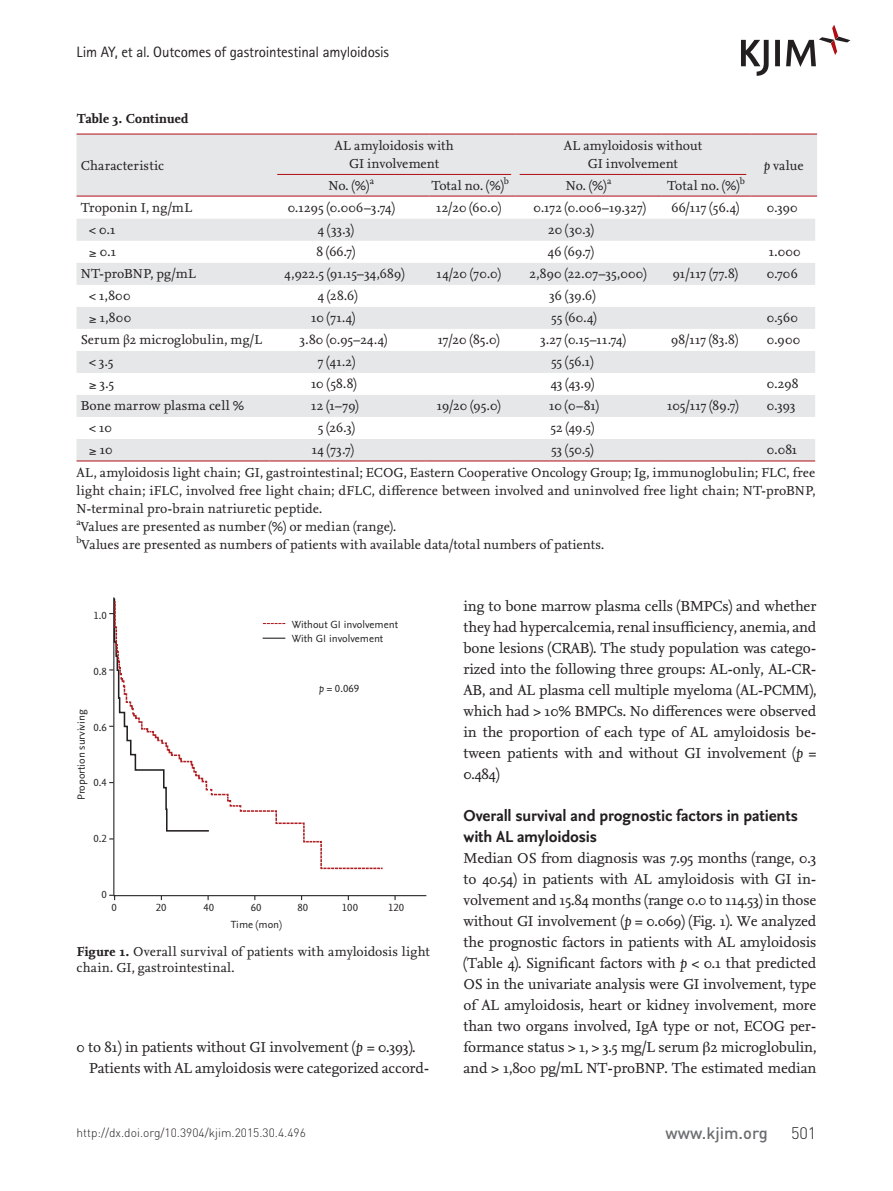
<style>
.page{position:relative;width:893px;height:1191px;background:#fff}
.page>*{position:absolute;margin:0;border:0;box-sizing:border-box;transform-origin:0 0}
.t1{font:700 16.5px/21px "Nexus Sans";letter-spacing:-.01em;color:#231f20}
.t2{font:500 16.5px "DIN Pro";color:#6c6d70}
.t3{font:300 16.5px "DIN Pro";color:#231f20}
.t4{font:15px/21px "Nexus Serif";letter-spacing:-.01em;color:#231f20;text-align:justify}
.t5{font:15px "Rotis Sans Serif Std";letter-spacing:-.01em;color:#231f20}
.t6{font:13.5px/18px "Nexus Serif";letter-spacing:.01em;color:#231f20}
.t7{font:700 13.5px "Nexus Serif";letter-spacing:-.005em;color:#231f20}
.t8{font:300 12px "DIN Pro";color:#231f20}
.t9{font:10.8px/14px "Nexus Sans TF";color:#231f20}
.s1{font-style:italic}
.s2{font-family:"Minion Pro"}
.s3{font-weight:700}
</style>
<div class="page">
<svg style="left:741px;top:25px;width:109px;height:51px"></svg>
<div style="left:77px;top:135px;width:740px;height:61px;background:#e6e7e9"></div>
<hr style="left:77px;top:134px;width:196px;height:1px;background:#b00d15">
<hr style="left:77px;top:196px;width:196px;height:1px;background:#b00d15">
<hr style="left:273px;top:134px;width:156px;height:1px;background:#b00d15">
<hr style="left:429px;top:134px;width:86px;height:1px;background:#b00d15">
<hr style="left:515px;top:134px;width:147px;height:1px;background:#b00d15">
<hr style="left:662px;top:134px;width:88px;height:1px;background:#b00d15">
<hr style="left:750px;top:134px;width:67px;height:1px;background:#b00d15">
<hr style="left:750px;top:196px;width:67px;height:1px;background:#b00d15">
<hr style="left:273px;top:196px;width:156px;height:1px;background:#b00d15">
<hr style="left:429px;top:196px;width:86px;height:1px;background:#b00d15">
<hr style="left:515px;top:196px;width:147px;height:1px;background:#b00d15">
<hr style="left:662px;top:196px;width:88px;height:1px;background:#b00d15">
<hr style="left:277px;top:174px;width:234px;height:1px;background:#b00d15">
<hr style="left:520px;top:174px;width:226px;height:1px;background:#b00d15">
<svg style="left:77px;top:219px;width:738px;height:241px;fill:#e6e7e9"></svg>
<hr style="left:77px;top:460px;width:192px;height:1px;background:#b00d15">
<hr style="left:269px;top:460px;width:157px;height:1px;background:#b00d15">
<hr style="left:426px;top:460px;width:89px;height:1px;background:#b00d15">
<hr style="left:515px;top:460px;width:146px;height:1px;background:#b00d15">
<hr style="left:661px;top:460px;width:89px;height:1px;background:#b00d15">
<hr style="left:750px;top:460px;width:65px;height:1px;background:#b00d15">
<svg style="left:109px;top:894px;width:6px;height:6px"></svg>
<svg style="left:109px;top:597px;width:274px;height:273px"></svg>
<hr style="left:263px;top:637px;width:22px;height:2px;background:#231f20">
<p class="t5" style="left:77px;top:43px;width:314px">Lim AY, et al. Outcomes of gastrointestinal amyloidosis</p>
<p class="t7" style="left:77px;top:110px;width:113px">Table 3. Continued</p>
<p class="t6" style="left:81px;top:156px;width:85px">Characteristic</p>
<p class="t6" style="left:334px;top:136px;width:121px;text-align:center">AL amyloidosis with<br>GI involvement</p>
<p class="t6" style="left:564px;top:136px;width:140px;text-align:center">AL amyloidosis without<br>GI involvement</p>
<p class="t6" style="left:328px;top:176px;width:47px">No. (%)<sup>a</sup></p>
<p class="t6" style="left:431px;top:176px;width:79px">Total no. (%)<sup>b</sup></p>
<p class="t6" style="left:566px;top:176px;width:47px">No. (%)<sup>a</sup></p>
<p class="t6" style="left:667px;top:176px;width:79px">Total no. (%)<sup>b</sup></p>
<p class="t6" style="left:764px;top:156px;width:41px"><span class="s1">p</span> value</p>
<p class="t6" style="left:81px;top:199px;width:113px">Troponin I, ng/mL</p>
<p class="t6" style="left:288px;top:199px;width:109px">0.1295 (0.006–3.74)</p>
<p class="t6" style="left:436px;top:199px;width:67px">12/20 (60.0)</p>
<p class="t6" style="left:533px;top:199px;width:114px">0.172 (0.006–19.327)</p>
<p class="t6" style="left:671px;top:199px;width:69px">66/117 (56.4)</p>
<p class="t6" style="left:767px;top:199px;width:32px">0.390</p>
<p class="t6" style="left:89px;top:221px;width:28px">&lt; 0.1</p>
<p class="t6" style="left:318px;top:221px;width:38px">4 (33.3)</p>
<p class="t6" style="left:548px;top:221px;width:47px">20 (30.3)</p>
<p class="t6" style="left:89px;top:243px;width:28px">≥ 0.1</p>
<p class="t6" style="left:316px;top:243px;width:40px">8 (66.7)</p>
<p class="t6" style="left:548px;top:243px;width:48px">46 (69.7)</p>
<p class="t6" style="left:769px;top:243px;width:33px">1.000</p>
<p class="t6" style="left:81px;top:265px;width:117px">NT-proBNP, pg/mL</p>
<p class="t6" style="left:285px;top:265px;width:121px">4,922.5 (91.15–34,689)</p>
<p class="t6" style="left:437px;top:265px;width:66px">14/20 (70.0)</p>
<p class="t6" style="left:529px;top:265px;width:118px">2,890 (22.07–35,000)</p>
<p class="t6" style="left:673px;top:265px;width:67px">91/117 (77.8)</p>
<p class="t6" style="left:767px;top:265px;width:32px">0.706</p>
<p class="t6" style="left:89px;top:287px;width:43px">&lt; 1,800</p>
<p class="t6" style="left:318px;top:287px;width:41px">4 (28.6)</p>
<p class="t6" style="left:549px;top:287px;width:47px">36 (39.6)</p>
<p class="t6" style="left:89px;top:309px;width:43px">≥ 1,800</p>
<p class="t6" style="left:311px;top:309px;width:46px">10 (71.4)</p>
<p class="t6" style="left:552px;top:309px;width:47px">55 (60.4)</p>
<p class="t6" style="left:767px;top:309px;width:32px">0.560</p>
<p class="t6" style="left:81px;top:331px;width:183px">Serum <span class="s2">β</span>2 microglobulin, mg/L</p>
<p class="t6" style="left:300px;top:331px;width:89px">3.80 (0.95–24.4)</p>
<p class="t6" style="left:438px;top:331px;width:63px">17/20 (85.0)</p>
<p class="t6" style="left:540px;top:331px;width:87px">3.27 (0.15–11.74)</p>
<p class="t6" style="left:671px;top:331px;width:68px">98/117 (83.8)</p>
<p class="t6" style="left:767px;top:331px;width:35px">0.900</p>
<p class="t6" style="left:89px;top:353px;width:26px">&lt; 3.5</p>
<p class="t6" style="left:318px;top:353px;width:39px">7 (41.2)</p>
<p class="t6" style="left:551px;top:353px;width:44px">55 (56.1)</p>
<p class="t6" style="left:89px;top:375px;width:26px">≥ 3.5</p>
<p class="t6" style="left:311px;top:375px;width:47px">10 (58.8)</p>
<p class="t6" style="left:551px;top:375px;width:45px">43 (43.9)</p>
<p class="t6" style="left:767px;top:375px;width:33px">0.298</p>
<p class="t6" style="left:81px;top:397px;width:165px">Bone marrow plasma cell %</p>
<p class="t6" style="left:311px;top:397px;width:49px">12 (1–79)</p>
<p class="t6" style="left:437px;top:397px;width:65px">19/20 (95.0)</p>
<p class="t6" style="left:549px;top:397px;width:51px">10 (0–81)</p>
<p class="t6" style="left:667px;top:397px;width:73px">105/117 (89.7)</p>
<p class="t6" style="left:767px;top:397px;width:30px">0.393</p>
<p class="t6" style="left:89px;top:419px;width:24px">&lt; 10</p>
<p class="t6" style="left:318px;top:419px;width:38px">5 (26.3)</p>
<p class="t6" style="left:551px;top:419px;width:45px">52 (49.5)</p>
<p class="t6" style="left:89px;top:441px;width:25px">≥ 10</p>
<p class="t6" style="left:312px;top:441px;width:44px">14 (73.7)</p>
<p class="t6" style="left:551px;top:441px;width:44px">53 (50.5)</p>
<p class="t6" style="left:77px;top:438px;width:740px;line-height:22.4px;text-indent:690px">0.081<br>AL, amyloidosis light chain; GI, gastrointestinal; ECOG, Eastern Cooperative Oncology Group; Ig, immunoglobulin; FLC, free</p>
<p class="t6" style="left:77px;top:481px;width:740px">light chain; iFLC, involved free light chain; dFLC, difference between involved and uninvolved free light chain; NT-proBNP, N-terminal pro-brain natriuretic peptide.<br><sup>a</sup>Values are presented as number (%) or median (range).<br><sup>b</sup>Values are presented as numbers of patients with available data/total numbers of patients.</p>
<p class="t9" style="left:93px;top:609px;width:15px">1.0</p>
<p class="t9" style="left:93px;top:664px;width:15px">0.8</p>
<p class="t9" style="left:74px;top:800px;width:92px;rotate:-90deg">Proportion surviving</p>
<p class="t9" style="left:93px;top:720px;width:15px">0.6</p>
<p class="t9" style="left:93px;top:775px;width:15px">0.4</p>
<p class="t9" style="left:93px;top:831px;width:15px">0.2</p>
<p class="t9" style="left:101px;top:887px;width:7px">0</p>
<p class="t9" style="left:292px;top:617px;width:108px">Without GI involvement<br>With GI involvement</p>
<p class="t9" style="left:319px;top:681px;width:42px"><span class="s1">p</span> = 0.069</p>
<p class="t9" style="left:111px;top:900px;width:7px">0</p>
<p class="t9" style="left:156px;top:900px;width:12px">20</p>
<p class="t9" style="left:204px;top:900px;width:12px">40</p>
<p class="t9" style="left:251px;top:900px;width:12px">60</p>
<p class="t9" style="left:297px;top:900px;width:12px">80</p>
<p class="t9" style="left:342px;top:900px;width:18px">100</p>
<p class="t9" style="left:388px;top:900px;width:18px">120</p>
<p class="t9" style="left:231px;top:917px;width:53px">Time (mon)</p>
<p class="t6" style="left:77px;top:942px;width:355px;line-height:16.2px"><span class="s3">Figure 1.</span> Overall survival of patients with amyloidosis light chain. GI, gastrointestinal.</p>
<p class="t4" style="left:89px;top:1036px;width:342px;text-indent:-13px">0 to 81) in patients without GI involvement (<span class="s1">p</span> = 0.393).<br>Patients with AL amyloidosis were categorized accord-</p>
<p class="t4" style="left:463px;top:595px;width:354px">ing to bone marrow plasma cells (BMPCs) and whether they had hypercalcemia, renal insufficiency, anemia, and bone lesions (CRAB). The study population was catego&shy;rized into the following three groups: AL-only, AL-CR-AB, and AL plasma cell multiple myeloma (AL-PCMM), which had &gt; 10% BMPCs. No differences were observed in the proportion of each type of AL amyloidosis be&shy;tween patients with and without GI involvement (<span class="s1">p</span> = 0.484)</p>
<p class="t1" style="left:463px;top:804px;width:336px">Overall survival and prognostic factors in patients with AL amyloidosis</p>
<p class="t4" style="left:463px;top:847px;width:354px">Median OS from diagnosis was 7.95 months (range, 0.3 to 40.54) in patients with AL amyloidosis with GI in&shy;volvement and 15.84 months (range 0.0 to 114.53) in those without GI involvement (<span class="s1">p</span> = 0.069) (Fig. 1). We analyzed the prognostic factors in patients with AL amyloidosis (Table 4). Significant factors with <span class="s1">p</span> &lt; 0.1 that predicted OS in the univariate analysis were GI involvement, type of AL amyloidosis, heart or kidney involvement, more than two organs involved, IgA type or not, ECOG per&shy;formance status &gt; 1, &gt; 3.5 mg/L serum 2 microglobulin, and &gt; 1,800 pg/mL NT-proBNP. The estimated median</p>
<p class="t8" style="left:77px;top:1124px;width:231px">http://dx.doi.org/10.3904/kjim.2015.30.4.496</p>
<p class="t2" style="left:666px;top:1121px;width:104px">www.kjim.org</p>
<p class="t3" style="left:791px;top:1121px;width:27px">501</p>
</div>
